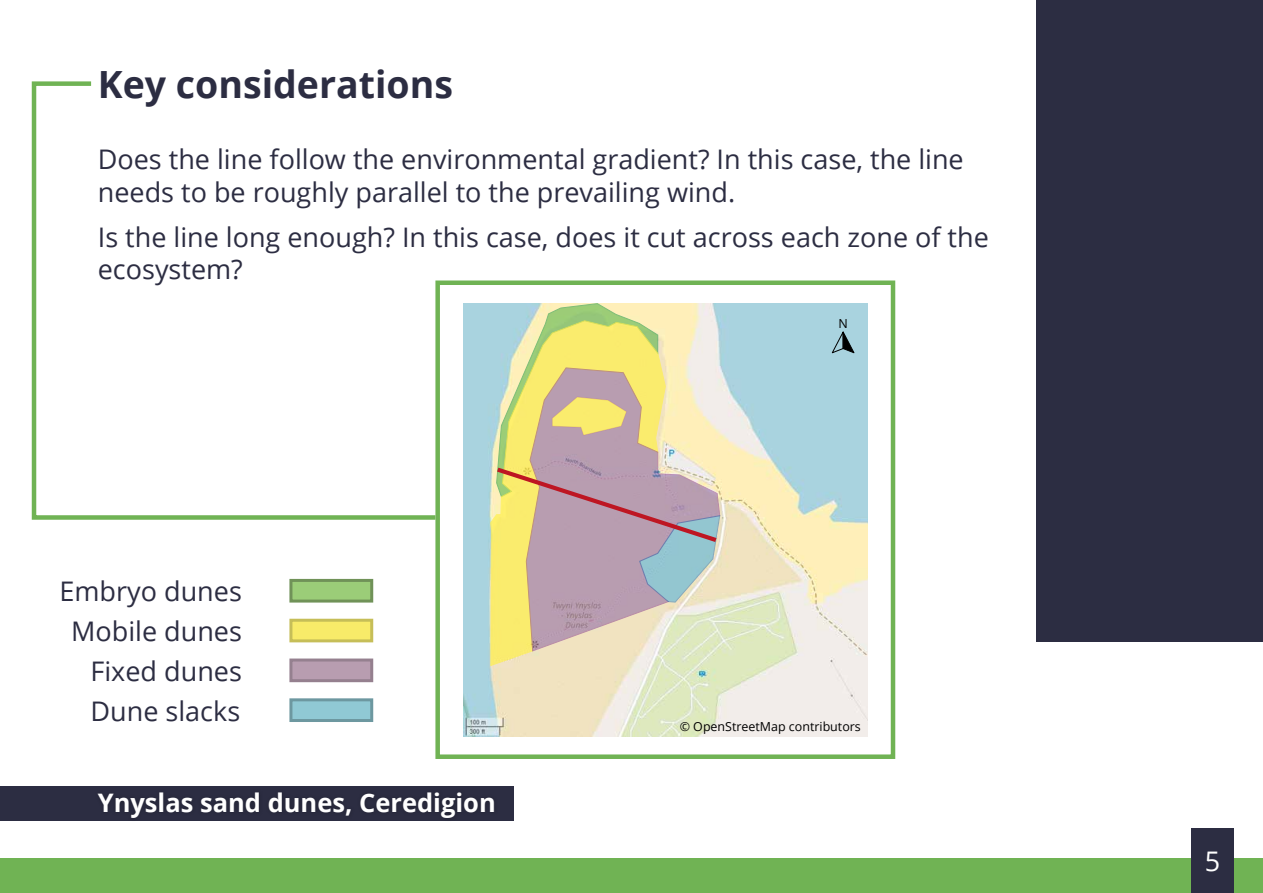
<style>
.page{position:relative;width:1263px;height:893px;background:#fff}
.page>*{position:absolute;margin:0;border:0;box-sizing:border-box;transform-origin:0 0}
.t1{font:700 37.5px "Open Sans";color:#2c2d42}
.t2{font:27px/32.4px "Open Sans";color:#2c2d42}
.t3{font:27px "Open Sans";color:#fff}
.t4{font:700 25.5px "Open Sans";color:#fff}
.t5{font:12.45px "Open Sans";color:#000}
</style>
<div class="page">
<div style="left:0;top:858px;width:1263px;height:35px;background:#70b354"></div>
<svg style="left:31px;top:81px;width:404px;height:439px"></svg>
<div style="left:1036px;top:0;width:227px;height:641px;background:#2c2d42"></div>
<div style="left:1191px;top:828px;width:43px;height:65px;background:#2c2d42"></div>
<div style="left:0;top:786px;width:513px;height:35px;background:#2c2d42"></div>
<div style="left:94px;top:788px;width:405px;height:34px;background:#2a2b3f"></div>
<img style="left:464px;top:304px;width:403px;height:433px">
<svg style="left:490px;top:320px;width:176px;height:346px;background:#eee6a1"></svg>
<svg style="left:526px;top:603px;width:194px;height:48px;background:#d7cbbb"></svg>
<svg style="left:492px;top:304px;width:229px;height:299px;background:#d1c5a4"></svg>
<svg style="left:831px;top:329px;width:24px;height:25px"></svg>
<div style="left:435px;top:280px;width:460px;height:479px;border:4px solid #70b354"></div>
<div style="left:289px;top:579px;width:84px;height:24px;background:#9bcd78;border:3px solid #709258"></div>
<div style="left:289px;top:619px;width:84px;height:23px;background:#f8eb69;border:3px solid #c6be58"></div>
<div style="left:289px;top:658px;width:84px;height:24px;background:#b89db0;border:3px solid #95808f"></div>
<div style="left:289px;top:698px;width:84px;height:24px;background:#90c9d4;border:3px solid #6d98a0"></div>
<h1 class="t1" style="left:98px;top:58px;width:357px">Key considerations</h1>
<p class="t2" style="left:98px;top:143px;width:867px">Does the line follow the environmental gradient? In this case, the line needs to be roughly parallel to the prevailing wind.</p>
<p class="t2" style="left:98px;top:220px;width:893px">Is the line long enough? In this case, does it cut across each zone of the ecosystem?</p>
<p class="t2" style="left:60px;top:571px;width:184px;line-height:39.8px;text-align:center">Embryo dunes<br>Mobile dunes</p>
<p class="t2" style="left:91px;top:654px;width:153px">Fixed dunes</p>
<p class="t2" style="left:91px;top:694px;width:151px">Dune slacks</p>
<p class="t4" style="left:98px;top:785px;width:399px">Ynyslas sand dunes, Ceredigion</p>
<p class="t5" style="left:838px;top:315px;width:11px">N</p>
<p class="t5" style="left:680px;top:718px;width:183px">© OpenStreetMap contributors</p>
<p class="t3" style="left:1205px;top:843px;width:17px">5</p>
</div>
